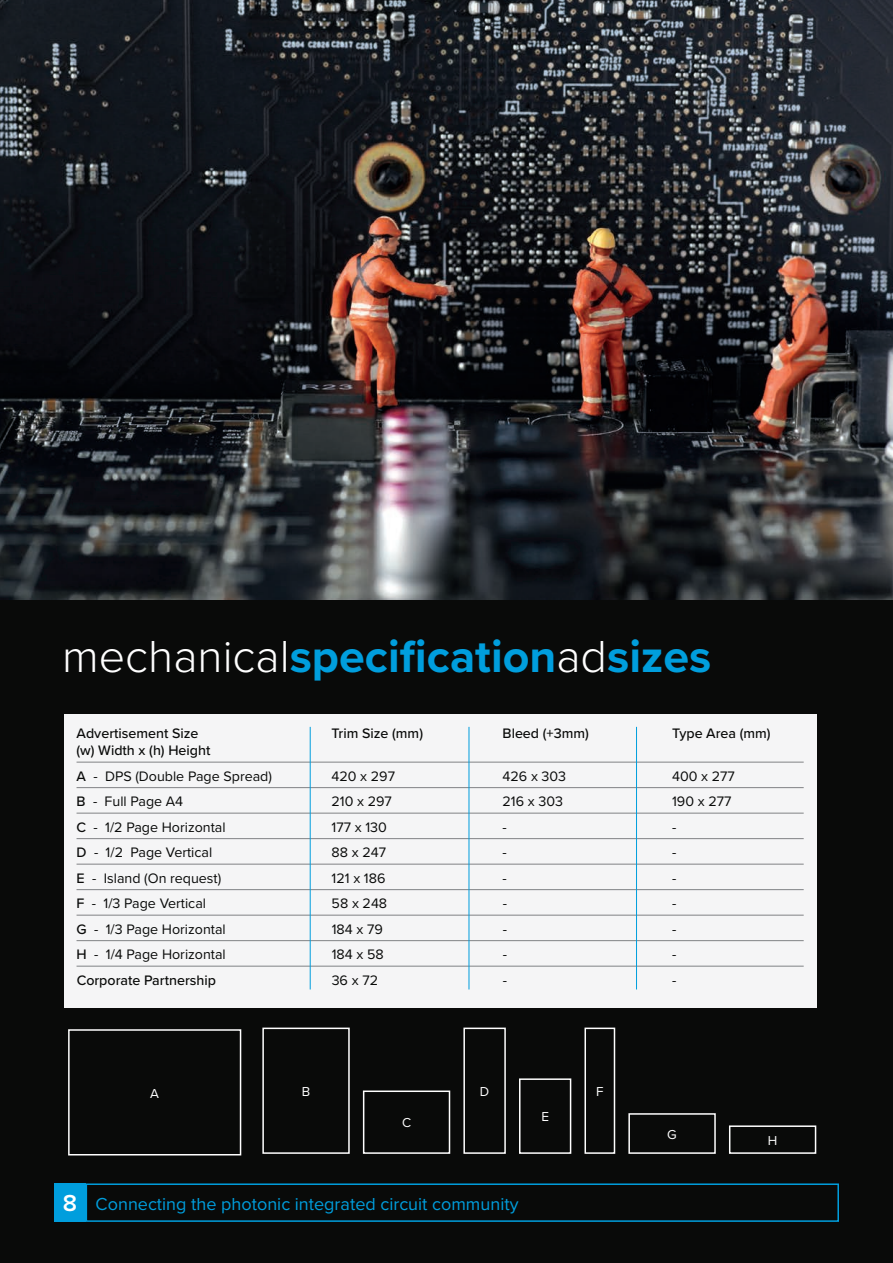
<style>
.page{position:relative;width:893px;height:1263px;background:#090a09}
.page>*{position:absolute;margin:0;border:0;box-sizing:border-box;transform-origin:0 0}
.t1{font:700 46.5px "Proxima Nova";color:#009edd}
.t2{font:18px "Proxima Nova";color:#009edd}
.t3{font:14.25px/25.5px "Proxima Nova";color:#090a09}
.t4{font:500 14.25px "Proxima Nova";color:#090a09}
.t5{font:13.35px "Proxima Nova";color:#fff}
.s1{font-weight:300;color:#fff}
.s2{font-weight:500}
.s3{font-weight:600;font-size:24px;color:#fff}
</style>
<div class="page">
<img style="left:0;top:0;width:893px;height:600px">
<div style="left:54px;top:1183px;width:32px;height:39px;background:#009edd"></div>
<div style="left:86px;top:1183px;width:753px;height:39px;border:2px solid #009edd"></div>
<div style="left:262px;top:1027px;width:88px;height:127px;border:2px solid #fff"></div>
<div style="left:363px;top:1090px;width:87px;height:64px;border:2px solid #fff"></div>
<div style="left:463px;top:1027px;width:43px;height:127px;border:2px solid #fff"></div>
<div style="left:519px;top:1078px;width:52px;height:76px;border:2px solid #fff"></div>
<div style="left:584px;top:1027px;width:31px;height:127px;border:2px solid #fff"></div>
<div style="left:628px;top:1113px;width:88px;height:41px;border:2px solid #fff"></div>
<div style="left:729px;top:1125px;width:87px;height:29px;border:2px solid #fff"></div>
<div style="left:64px;top:714px;width:752px;height:293px;background:#f5f5f6"></div>
<hr style="left:77px;top:762px;width:727px;height:1px;background:#808285">
<hr style="left:77px;top:787px;width:727px;height:1px;background:#808285">
<hr style="left:77px;top:813px;width:727px;height:1px;background:#808285">
<hr style="left:77px;top:838px;width:727px;height:1px;background:#808285">
<hr style="left:77px;top:864px;width:727px;height:1px;background:#808285">
<hr style="left:77px;top:889px;width:727px;height:1px;background:#808285">
<hr style="left:77px;top:915px;width:727px;height:1px;background:#808285">
<hr style="left:77px;top:940px;width:727px;height:1px;background:#808285">
<hr style="left:77px;top:966px;width:727px;height:1px;background:#808285">
<hr style="left:310px;top:727px;width:1px;height:262px;background:#009edd">
<hr style="left:469px;top:727px;width:1px;height:262px;background:#009edd">
<hr style="left:636px;top:727px;width:1px;height:262px;background:#009edd">
<div style="left:68px;top:1029px;width:173px;height:126px;border:2px solid #fff"></div>
<h1 class="t1" style="left:62px;top:621px;width:651px"><span class="s1">mechanical</span>specification<span class="s1">ad</span>sizes</h1>
<p class="t4" style="left:77px;top:723px;width:124px">Advertisement Size</p>
<p class="t4" style="left:332px;top:723px;width:93px">Trim Size (mm)</p>
<p class="t4" style="left:503px;top:723px;width:88px">Bleed (+3mm)</p>
<p class="t4" style="left:672px;top:723px;width:100px">Type Area (mm)</p>
<p class="t3" style="left:77px;top:737px;width:197px"><span class="s2">(w) Width x (h) Height<br>A</span> - DPS (Double Page Spread)</p>
<p class="t3" style="left:332px;top:763px;width:65px">420 x 297</p>
<p class="t3" style="left:503px;top:763px;width:65px">426 x 303</p>
<p class="t3" style="left:672px;top:763px;width:64px">400 x 277</p>
<p class="t3" style="left:77px;top:788px;width:108px"><span class="s2">B</span> - Full Page A4</p>
<p class="t3" style="left:332px;top:788px;width:62px">210 x 297</p>
<p class="t3" style="left:503px;top:788px;width:62px">216 x 303</p>
<p class="t3" style="left:672px;top:788px;width:61px">190 x 277</p>
<p class="t3" style="left:77px;top:814px;width:151px"><span class="s2">C</span> - 1/2 Page Horizontal</p>
<p class="t3" style="left:332px;top:814px;width:57px">177 x 130</p>
<p class="t3" style="left:503px;top:814px;width:6px">-</p>
<p class="t3" style="left:672px;top:814px;width:6px">-</p>
<p class="t3" style="left:77px;top:839px;width:137px"><span class="s2">D</span> - 1/2 Page Vertical</p>
<p class="t3" style="left:332px;top:839px;width:56px">88 x 247</p>
<p class="t3" style="left:503px;top:839px;width:6px">-</p>
<p class="t3" style="left:672px;top:839px;width:6px">-</p>
<p class="t3" style="left:77px;top:865px;width:146px"><span class="s2">E</span> - Island (On request)</p>
<p class="t3" style="left:332px;top:865px;width:55px">121 x 186</p>
<p class="t3" style="left:503px;top:865px;width:6px">-</p>
<p class="t3" style="left:672px;top:865px;width:6px">-</p>
<p class="t3" style="left:77px;top:890px;width:131px"><span class="s2">F</span> - 1/3 Page Vertical</p>
<p class="t3" style="left:332px;top:890px;width:57px">58 x 248</p>
<p class="t3" style="left:503px;top:890px;width:6px">-</p>
<p class="t3" style="left:672px;top:890px;width:6px">-</p>
<p class="t3" style="left:77px;top:916px;width:151px"><span class="s2">G</span> - 1/3 Page Horizontal</p>
<p class="t3" style="left:332px;top:916px;width:53px">184 x 79</p>
<p class="t3" style="left:503px;top:916px;width:6px">-</p>
<p class="t3" style="left:672px;top:916px;width:6px">-</p>
<p class="t3" style="left:77px;top:941px;width:151px"><span class="s2">H</span> - 1/4 Page Horizontal</p>
<p class="t3" style="left:332px;top:941px;width:54px">184 x 58</p>
<p class="t3" style="left:503px;top:941px;width:6px">-</p>
<p class="t3" style="left:672px;top:941px;width:6px">-</p>
<p class="t4" style="left:77px;top:969px;width:141px">Corporate Partnership</p>
<p class="t3" style="left:332px;top:967px;width:48px">36 x 72</p>
<p class="t3" style="left:503px;top:967px;width:6px">-</p>
<p class="t3" style="left:672px;top:967px;width:6px">-</p>
<p class="t5" style="left:150px;top:1083px;width:10px">A</p>
<p class="t5" style="left:302px;top:1081px;width:10px">B</p>
<p class="t5" style="left:480px;top:1081px;width:11px">D</p>
<p class="t5" style="left:596px;top:1081px;width:9px">F</p>
<p class="t5" style="left:402px;top:1113px;width:11px">C</p>
<p class="t5" style="left:541px;top:1107px;width:9px">E</p>
<p class="t5" style="left:667px;top:1124px;width:11px">G</p>
<p class="t5" style="left:768px;top:1130px;width:11px">H</p>
<p class="t2" style="left:63px;top:1190px;width:457px"><span class="s3">8</span> Connecting the photonic integrated circuit community</p>
</div>
